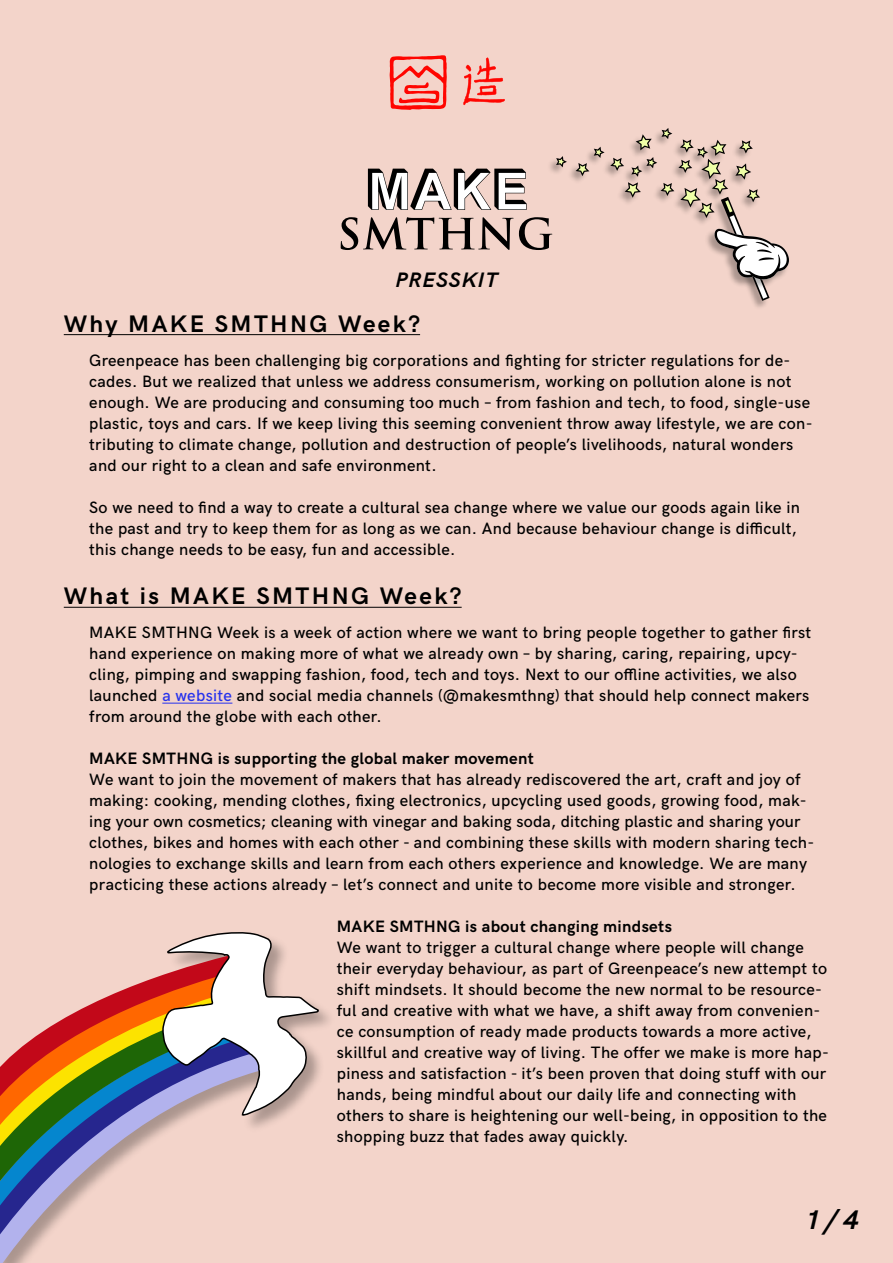
<style>
.page{position:relative;width:893px;height:1263px;background:#f3d4ca}
.page>*{position:absolute;margin:0;border:0;box-sizing:border-box;transform-origin:0 0}
.t1{font:italic 700 27px "HK Grotesk";color:#000}
.t2{font:700 24px "HK Grotesk";letter-spacing:.1em;color:#000}
.t3{font:italic 700 21px "HK Grotesk";letter-spacing:.05em;color:#000}
.t4{font:500 16.5px/21px "HK Grotesk";letter-spacing:.02em;color:#000}
.t5{font:700 16.5px "HK Grotesk";letter-spacing:.02em;color:#000}
.s1{color:#2632ed}
</style>
<div class="page">
<div style="left:371px;top:35px;width:151px;height:87px;background:#f3d4ca;border-radius:6px"></div>
<svg style="left:390px;top:55px;width:57px;height:55px"></svg>
<svg style="left:463px;top:57px;width:42px;height:48px"></svg>
<hr style="left:64px;top:334px;width:356px;height:1px;background:#000">
<hr style="left:64px;top:607px;width:398px;height:1px;background:#000">
<hr style="left:162px;top:703px;width:70px;height:1px;background:#2632ed">
<div style="left:544px;top:125px;width:218px;height:105px;background:#f3d4ca"></div>
<svg style="left:576px;top:147px;width:28px;height:29px"></svg>
<img style="left:709px;top:301px;width:63px;height:12px">
<img style="left:789px;top:226px;width:2px;height:65px">
<svg style="left:610px;top:128px;width:179px;height:173px"></svg>
<div style="left:0;top:927px;width:340px;height:336px;background:#f3d4ca"></div>
<svg style="left:0;top:1191px;width:259px;height:72px;fill:#f3d4ca"></svg>
<svg style="left:0;top:931px;width:320px;height:260px"></svg>
<svg style="left:341px;top:156px;width:226px;height:102px"></svg>
<p class="t3" style="left:395px;top:264px;width:103px">PRESSKIT</p>
<h2 class="t2" style="left:64px;top:305px;width:358px">Why MAKE SMTHNG Week?</h2>
<p class="t4" style="left:89px;top:348px;width:725px">Greenpeace has been challenging big corporations and fighting for stricter regulations for de&shy;cades. But we realized that unless we address consumerism, working on pollution alone is not enough. We are producing and consuming too much – from fashion and tech, to food, single-use plastic, toys and cars. If we keep living this seeming convenient throw away lifestyle, we are con&shy;tributing to climate change, pollution and destruction of people’s livelihoods, natural wonders and our right to a clean and safe environment.</p>
<p class="t4" style="left:89px;top:495px;width:712px">So we need to find a way to create a cultural sea change where we value our goods again like in the past and try to keep them for as long as we can. And because behaviour change is difficult, this change needs to be easy, fun and accessible.</p>
<h2 class="t2" style="left:64px;top:578px;width:399px">What is MAKE SMTHNG Week?</h2>
<p class="t4" style="left:89px;top:621px;width:723px">MAKE SMTHNG Week is a week of action where we want to bring people together to gather first hand experience on making more of what we already own – by sharing, caring, repairing, upcy&shy;cling, pimping and swapping fashion, food, tech and toys. Next to our offline activities, we also launched <span class="s1">a website</span> and social media channels (@makesmthng) that should help connect makers from around the globe with each other.</p>
<p class="t5" style="left:89px;top:746px;width:446px">MAKE SMTHNG is supporting the global maker movement</p>
<p class="t4" style="left:89px;top:768px;width:727px">We want to join the movement of makers that has already rediscovered the art, craft and joy of making: cooking, mending clothes, fixing electronics, upcycling used goods, growing food, mak&shy;ing your own cosmetics; cleaning with vinegar and baking soda, ditching plastic and sharing your clothes, bikes and homes with each other - and combining these skills with modern sharing tech&shy;nologies to exchange skills and learn from each others experience and knowledge. We are many practicing these actions already – let’s connect and unite to become more visible and stronger.</p>
<p class="t5" style="left:337px;top:914px;width:337px">MAKE SMTHNG is about changing mindsets</p>
<p class="t4" style="left:337px;top:936px;width:494px">We want to trigger a cultural change where people will change their everyday behaviour, as part of Greenpeace’s new attempt to shift mindsets. It should become the new normal to be resource&shy;ful and creative with what we have, a shift away from convenien&shy;ce consumption of ready made products towards a more active, skillful and creative way of living. The offer we make is more hap&shy;piness and satisfaction - it’s been proven that doing stuff with our hands, being mindful about our daily life and connecting with others to share is heightening our well-being, in opposition to the shopping buzz that fades away quickly.</p>
<h1 class="t1" style="left:805px;top:1199px;width:56px">1/4</h1>
</div>
